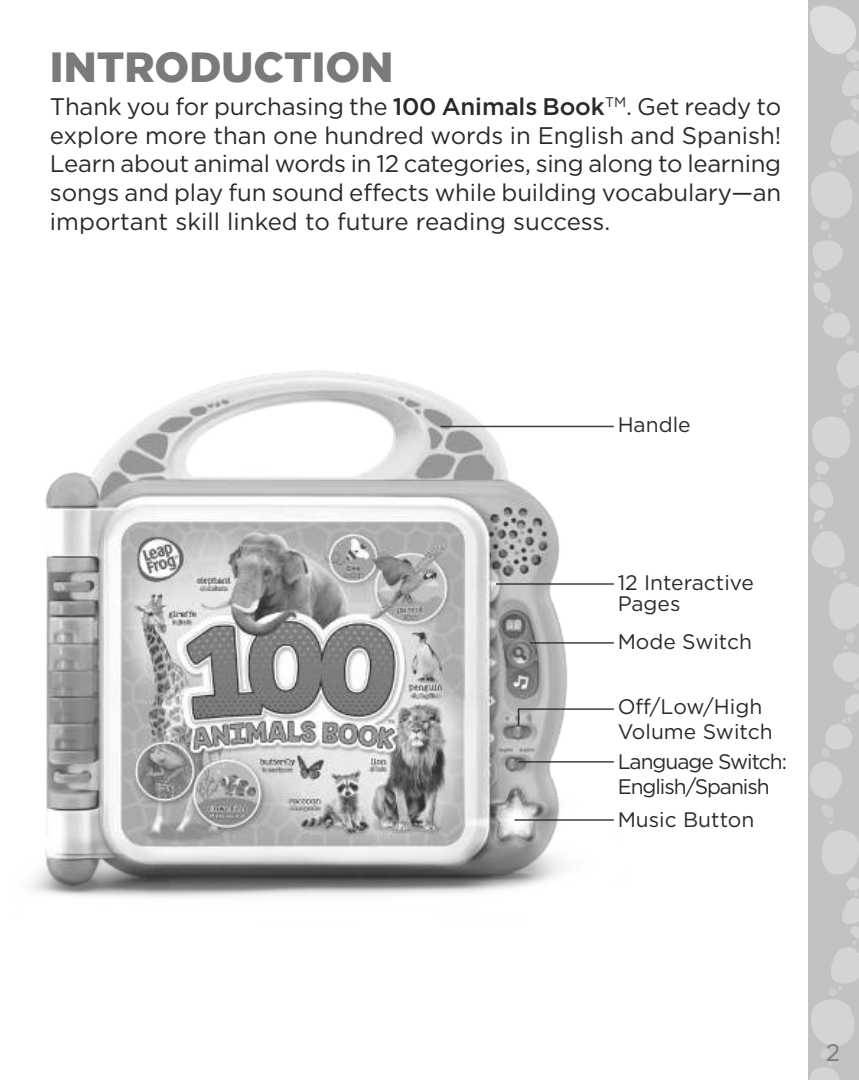
<style>
.page{position:relative;width:859px;height:1080px;background:#fff}
.page>*{position:absolute;margin:0;border:0;box-sizing:border-box;transform-origin:0 0}
.t1{font:900 42px "Gotham";color:#787a7c}
.t2{font:24px/28.8px "Gotham HTF";color:#2b2829;text-align:justify}
.t3{font:24px "Gotham HTF";color:#787a7c}
.t4{font:21px/25.2px "Gotham HTF";color:#2b2829}
.t5{font:21px/25.2px "Gotham HTF";letter-spacing:-.05em;color:#2b2829}
.s1{font-weight:500}
</style>
<div class="page">
<svg style="left:808px;top:0;width:51px;height:1080px;background:#c6c8ca"></svg>
<img style="left:30px;top:370px;width:584px;height:528px">
<hr style="left:441px;top:426px;width:173px;height:1px;background:#2b2829">
<hr style="left:496px;top:583px;width:118px;height:2px;background:#2b2829">
<hr style="left:530px;top:642px;width:84px;height:2px;background:#2b2829">
<svg style="left:517px;top:708px;width:97px;height:20px"></svg>
<hr style="left:519px;top:761px;width:95px;height:2px;background:#2b2829">
<hr style="left:514px;top:819px;width:100px;height:2px;background:#2b2829">
<h1 class="t1" style="left:50px;top:48px;width:345px">INTRODUCTION</h1>
<p class="t2" style="left:50px;top:93px;width:733px">Thank you for purchasing the <span class="s1">100 Animals Book</span><sup>TM</sup>. Get ready to explore more than one hundred words in English and Spanish!<br>Learn about animal words in 12 categories, sing along to learning songs and play fun sound effects while building vocabulary—an important skill linked to future reading success.</p>
<p class="t4" style="left:618px;top:413px;width:74px">Handle</p>
<p class="t4" style="left:618px;top:572px;width:138px;line-height:21px">12 Interactive<br>Pages</p>
<p class="t4" style="left:618px;top:630px;width:136px">Mode Switch</p>
<p class="t4" style="left:618px;top:694px;width:156px">Off/Low/High<br>Volume Switch</p>
<p class="t5" style="left:618px;top:750px;width:171px">Language Switch:<br>English/Spanish</p>
<p class="t4" style="left:618px;top:808px;width:138px">Music Button</p>
<p class="t3" style="left:826px;top:1042px;width:16px">2</p>
</div>
